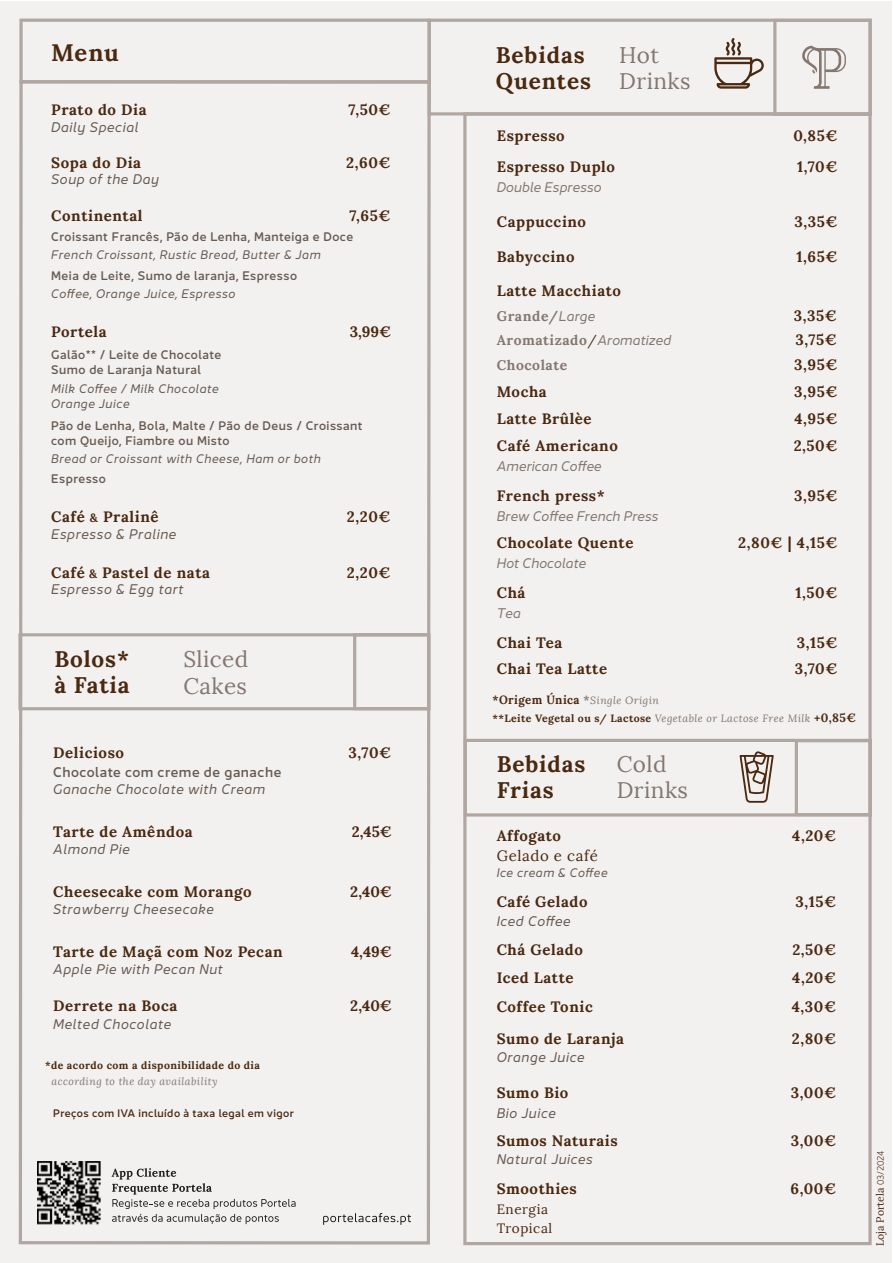
<style>
.page{position:relative;width:893px;height:1263px;background:#fff}
.page>*{position:absolute;margin:0;border:0;box-sizing:border-box;transform-origin:0 0}
.t1{font:700 23.7px "Lora";color:#4b2810}
.t2{font:700 22.5px/26.2px "Lora";letter-spacing:.04em;color:#4b2810}
.t3{font:22.5px/26.2px "Lora";letter-spacing:.02em;color:#847770}
.t4{font:700 15px "Lora";letter-spacing:.04em;color:#4b2810}
.t5{font:15px "Lora";letter-spacing:.04em;color:#4b2810}
.t6{font:700 13.95px "Lora";letter-spacing:.04em;color:#847770}
.t7{font:italic 13.5px "Jano Sans Pro";letter-spacing:.04em;color:#675a52}
.t8{font:italic 13.5px "Jano Sans Pro";letter-spacing:.005em;color:#847770}
.t9{font:500 13.5px "Jano Sans Pro";letter-spacing:.04em;color:#675a52}
.t10{font:13.5px/19.4px "Lora";letter-spacing:.04em;color:#4b2810}
.t11{font:500 12px/15px "Jano Sans Pro";letter-spacing:.04em;color:#675a52}
.t12{font:italic 12px/15px "Jano Sans Pro";letter-spacing:.04em;color:#675a52}
.t13{font:700 12px "Lora";letter-spacing:.04em;color:#4b2810;scale:.96 1}
.t14{font:italic 10.5px "Lora";letter-spacing:.04em;color:#847770}
.t15{font:500 10.5px "Jano Sans Pro";letter-spacing:.04em;color:#4b2810}
.t16{font:700 10.5px "Lora";letter-spacing:.04em;color:#4b2810}
.t17{font:10.5px "Lora";color:#4b2810}
.s1{font-size:12px}
.s2{font-family:"Jano Sans Pro";font-weight:400;font-style:italic;font-size:13.5px}
.s3{font-weight:400;font-size:13.5px;color:#4b2810}
.s4{color:#847770}
.s5{font-weight:400;font-style:italic;font-size:10.5px;color:#847770}
.s6{font-weight:700;font-style:normal;color:#4b2810}
.s7{font-weight:700;font-style:normal;font-size:12px;color:#4b2810}
.s8{font-family:"Jano Sans Pro";font-weight:300;font-size:9px}
</style>
<div class="page">
<div style="left:0;top:1px;width:892px;height:1262px;background:#f2f1ef"></div>
<div style="left:19px;top:19px;width:412px;height:64px;border:3px solid #b1a7a2"></div>
<div style="left:428px;top:19px;width:444px;height:96px;border:3px solid #b1a7a2"></div>
<svg style="left:714px;top:38px;width:50px;height:51px"></svg>
<div style="left:773px;top:19px;width:99px;height:97px;border:3px solid #b1a7a2"></div>
<svg style="left:802px;top:46px;width:44px;height:43px"></svg>
<svg style="left:18px;top:79px;width:414px;height:1166px"></svg>
<div style="left:18px;top:633px;width:412px;height:77px;border:3px solid #b1a7a2"></div>
<div style="left:353px;top:633px;width:77px;height:77px;border:3px solid #b1a7a2"></div>
<div style="left:463px;top:112px;width:409px;height:1133px;border:3px solid #b1a7a2"></div>
<div style="left:464px;top:739px;width:408px;height:77px;border:3px solid #b1a7a2"></div>
<svg style="left:740px;top:751px;width:34px;height:52px"></svg>
<div style="left:795px;top:739px;width:77px;height:77px;border:3px solid #b1a7a2"></div>
<svg style="left:112px;top:1168px;width:184px;height:56px"></svg>
<img style="left:37px;top:1161px;width:64px;height:64px">
<svg style="left:323px;top:1213px;width:88px;height:12px"></svg>
<h1 class="t1" style="left:51px;top:38px;width:69px">Menu</h1>
<p class="t4" style="left:51px;top:100px;width:97px">Prato do Dia</p>
<p class="t4" style="left:349px;top:100px;width:44px">7,50€</p>
<p class="t7" style="left:51px;top:116px;width:89px">Daily Special</p>
<p class="t4" style="left:51px;top:153px;width:92px">Sopa do Dia</p>
<p class="t4" style="left:346px;top:153px;width:46px">2,60€</p>
<p class="t7" style="left:51px;top:169px;width:110px">Soup of the Day</p>
<p class="t4" style="left:51px;top:206px;width:93px">Continental</p>
<p class="t4" style="left:350px;top:206px;width:43px">7,65€</p>
<p class="t11" style="left:51px;top:228px;width:303px">Croissant Francês, Pão de Lenha, Manteiga e Doce</p>
<p class="t12" style="left:51px;top:247px;width:271px">French Croissant, Rustic Bread, Butter &amp; Jam</p>
<p class="t11" style="left:51px;top:267px;width:247px">Meia de Leite, Sumo de laranja, Espresso</p>
<p class="t12" style="left:51px;top:285px;width:186px">Coffee, Orange Juice, Espresso</p>
<p class="t4" style="left:51px;top:322px;width:57px">Portela</p>
<p class="t4" style="left:350px;top:322px;width:43px">3,99€</p>
<p class="t11" style="left:51px;top:346px;width:171px">Galão** / Leite de Chocolate<br>Sumo de Laranja Natural</p>
<p class="t12" style="left:51px;top:380px;width:169px">Milk Coffee / Milk Chocolate<br>Orange Juice</p>
<p class="t11" style="left:51px;top:417px;width:313px">Pão de Lenha, Bola, Malte / Pão de Deus / Croissant com Queijo, Fiambre ou Misto</p>
<p class="t12" style="left:51px;top:450px;width:271px">Bread or Croissant with Cheese, Ham or both</p>
<p class="t11" style="left:51px;top:470px;width:56px">Espresso</p>
<p class="t4" style="left:51px;top:507px;width:109px">Café <span class="s1">&amp;</span> Pralinê</p>
<p class="t4" style="left:347px;top:507px;width:45px">2,20€</p>
<p class="t7" style="left:51px;top:523px;width:127px">Espresso &amp; Praline</p>
<p class="t4" style="left:51px;top:562px;width:160px">Café <span class="s1">&amp;</span> Pastel de nata</p>
<p class="t4" style="left:347px;top:562px;width:45px">2,20€</p>
<p class="t7" style="left:51px;top:578px;width:134px">Espresso &amp; Egg tart</p>
<h2 class="t2" style="left:54px;top:646px;width:77px">Bolos* à Fatia</h2>
<h2 class="t3" style="left:183px;top:646px;width:66px">Sliced<br>Cakes</h2>
<p class="t4" style="left:53px;top:742px;width:72px">Delicioso</p>
<p class="t4" style="left:348px;top:742px;width:44px">3,70€</p>
<p class="t9" style="left:53px;top:761px;width:230px">Chocolate com creme de ganache</p>
<p class="t7" style="left:53px;top:778px;width:214px">Ganache Chocolate with Cream</p>
<p class="t4" style="left:53px;top:822px;width:141px">Tarte de Amêndoa</p>
<p class="t4" style="left:352px;top:822px;width:42px">2,45€</p>
<p class="t7" style="left:53px;top:838px;width:78px">Almond Pie</p>
<p class="t4" style="left:53px;top:882px;width:200px">Cheesecake com Morango</p>
<p class="t4" style="left:350px;top:882px;width:43px">2,40€</p>
<p class="t7" style="left:53px;top:898px;width:162px">Strawberry Cheesecake</p>
<p class="t4" style="left:53px;top:942px;width:231px">Tarte de Maçã com Noz Pecan</p>
<p class="t4" style="left:351px;top:942px;width:43px">4,49€</p>
<p class="t7" style="left:53px;top:958px;width:171px">Apple Pie with Pecan Nut</p>
<p class="t4" style="left:53px;top:996px;width:126px">Derrete na Boca</p>
<p class="t4" style="left:350px;top:996px;width:43px">2,40€</p>
<p class="t7" style="left:53px;top:1014px;width:120px">Melted Chocolate</p>
<p class="t16" style="left:45px;top:1058px;width:216px">*de acordo com a disponibilidade do dia</p>
<p class="t14" style="left:52px;top:1074px;width:168px">according to the day availability</p>
<p class="t15" style="left:53px;top:1105px;width:242px">Preços com IVA incluído à taxa legal em vigor</p>
<h2 class="t2" style="left:496px;top:42px;width:97px">Bebidas<br>Quentes</h2>
<h2 class="t3" style="left:619px;top:42px;width:73px">Hot<br>Drinks</h2>
<p class="t4" style="left:497px;top:126px;width:69px">Espresso</p>
<p class="t4" style="left:793px;top:126px;width:46px">0,85€</p>
<p class="t4" style="left:497px;top:157px;width:120px">Espresso Duplo</p>
<p class="t4" style="left:797px;top:157px;width:42px">1,70€</p>
<p class="t8" style="left:497px;top:176px;width:106px">Double Espresso</p>
<p class="t4" style="left:497px;top:212px;width:91px">Cappuccino</p>
<p class="t4" style="left:794px;top:212px;width:45px">3,35€</p>
<p class="t4" style="left:497px;top:246px;width:79px">Babyccino</p>
<p class="t4" style="left:796px;top:246px;width:43px">1,65€</p>
<p class="t4" style="left:497px;top:281px;width:126px">Latte Macchiato</p>
<p class="t6" style="left:497px;top:307px;width:100px">Grande/<span class="s2">Large</span></p>
<p class="t4" style="left:794px;top:306px;width:45px">3,35€</p>
<p class="t6" style="left:497px;top:331px;width:176px">Aromatizado<span class="s3">/</span><span class="s2">Aromatized</span></p>
<p class="t4" style="left:796px;top:330px;width:43px">3,75€</p>
<p class="t6" style="left:497px;top:356px;width:72px">Chocolate</p>
<p class="t4" style="left:794px;top:355px;width:45px">3,95€</p>
<p class="t4" style="left:497px;top:382px;width:52px">Mocha</p>
<p class="t4" style="left:794px;top:382px;width:45px">3,95€</p>
<p class="t4" style="left:497px;top:409px;width:96px">Latte Brûlèe</p>
<p class="t4" style="left:794px;top:409px;width:45px">4,95€</p>
<p class="t4" style="left:497px;top:436px;width:123px">Café Americano</p>
<p class="t4" style="left:794px;top:436px;width:45px">2,50€</p>
<p class="t8" style="left:497px;top:455px;width:107px">American Coffee</p>
<p class="t4" style="left:497px;top:486px;width:109px">French press*</p>
<p class="t4" style="left:794px;top:486px;width:45px">3,95€</p>
<p class="t8" style="left:497px;top:505px;width:163px">Brew Coffee French Press</p>
<p class="t4" style="left:497px;top:533px;width:138px">Chocolate Quente</p>
<p class="t4" style="left:738px;top:533px;width:101px">2,80€ | 4,15€</p>
<p class="t8" style="left:497px;top:552px;width:91px">Hot Chocolate</p>
<p class="t4" style="left:497px;top:583px;width:30px">Chá</p>
<p class="t4" style="left:795px;top:583px;width:44px">1,50€</p>
<p class="t8" style="left:497px;top:602px;width:26px">Tea</p>
<p class="t4" style="left:497px;top:633px;width:67px">Chai Tea</p>
<p class="t4" style="left:797px;top:633px;width:42px">3,15€</p>
<p class="t4" style="left:497px;top:659px;width:112px">Chai Tea Latte</p>
<p class="t4" style="left:795px;top:659px;width:44px">3,70€</p>
<p class="t13" style="left:492px;top:691px;width:175px">*Origem Única <span class="s4">*</span><span class="s5">Single Origin</span></p>
<p class="t14" style="left:492px;top:711px;width:365px"><span class="s6">**Leite Vegetal ou s/ Lactose</span> Vegetable or Lactose Free Milk <span class="s7">+0,85€</span></p>
<h2 class="t2" style="left:497px;top:750px;width:90px">Bebidas<br>Frias</h2>
<h2 class="t3" style="left:617px;top:751px;width:73px">Cold<br>Drinks</h2>
<p class="t4" style="left:497px;top:826px;width:66px">Affogato</p>
<p class="t4" style="left:792px;top:826px;width:46px">4,20€</p>
<p class="t5" style="left:497px;top:846px;width:103px">Gelado e café</p>
<p class="t12" style="left:497px;top:864px;width:113px">Ice cream &amp; Coffee</p>
<p class="t4" style="left:497px;top:892px;width:93px">Café Gelado</p>
<p class="t4" style="left:795px;top:892px;width:42px">3,15€</p>
<p class="t7" style="left:497px;top:911px;width:76px">Iced Coffee</p>
<p class="t4" style="left:497px;top:940px;width:88px">Chá Gelado</p>
<p class="t4" style="left:792px;top:940px;width:45px">2,50€</p>
<p class="t4" style="left:497px;top:968px;width:78px">Iced Latte</p>
<p class="t4" style="left:792px;top:968px;width:46px">4,20€</p>
<p class="t4" style="left:497px;top:996px;width:98px">Coffee Tonic</p>
<p class="t4" style="left:792px;top:996px;width:46px">4,30€</p>
<p class="t4" style="left:497px;top:1029px;width:129px">Sumo de Laranja</p>
<p class="t4" style="left:792px;top:1029px;width:46px">2,80€</p>
<p class="t7" style="left:497px;top:1047px;width:89px">Orange Juice</p>
<p class="t4" style="left:497px;top:1083px;width:73px">Sumo Bio</p>
<p class="t4" style="left:791px;top:1083px;width:47px">3,00€</p>
<p class="t7" style="left:497px;top:1102px;width:61px">Bio Juice</p>
<p class="t4" style="left:497px;top:1131px;width:123px">Sumos Naturais</p>
<p class="t4" style="left:791px;top:1131px;width:47px">3,00€</p>
<p class="t7" style="left:497px;top:1148px;width:98px">Natural Juices</p>
<p class="t4" style="left:497px;top:1179px;width:82px">Smoothies</p>
<p class="t4" style="left:790px;top:1179px;width:47px">6,00€</p>
<p class="t10" style="left:497px;top:1199px;width:57px">Energia<br>Tropical</p>
<p class="t17" style="left:874px;top:1246px;width:97px;rotate:-90deg">Loja Portela <span class="s8">03/2024</span></p>
</div>
